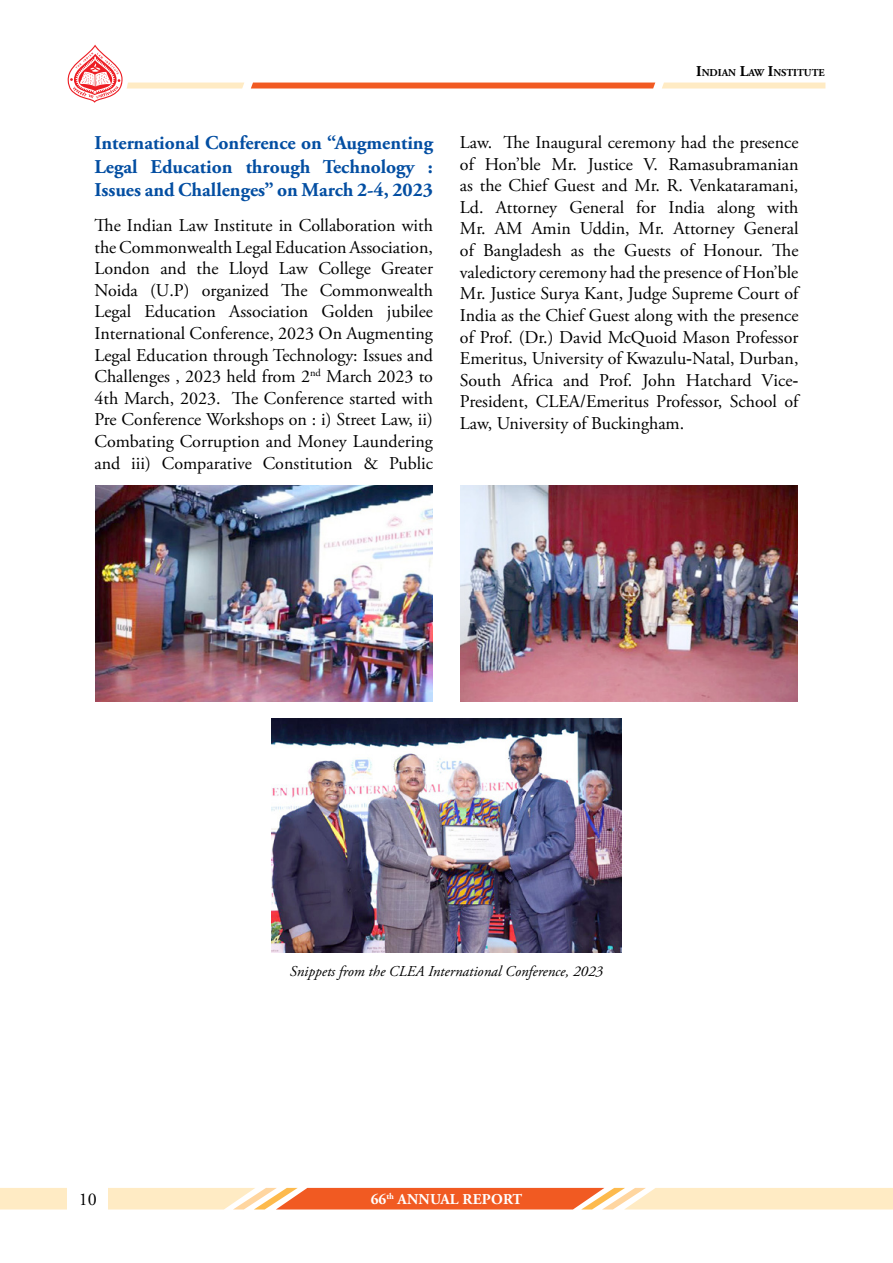
<style>
.page{position:relative;width:893px;height:1263px;background:#fff}
.page>*{position:absolute;margin:0;border:0;box-sizing:border-box;transform-origin:0 0}
.t1{font:700 19.5px/23.4px "Adobe Garamond Pro";color:#034ea2;text-align:justify}
.t2{font:18px/21.6px "Adobe Garamond Pro";color:#000;text-align:justify}
.t3{font:italic 15px "Adobe Garamond Pro";color:#000}
.t4{font:700 15px "Adobe Garamond Pro";letter-spacing:.015em;color:#fff}
.t5{font:700 10.5px "Adobe Garamond Pro";color:#000}
.s1{font-size:15px}
.s2{font-family:"Times New Roman"}
</style>
<div class="page">
<svg style="left:0;top:1188px;width:893px;height:21px;background:#fab88b"></svg>
<div style="left:68px;top:1175px;width:40px;height:88px;background:#fff"></div>
<svg style="left:251px;top:83px;width:404px;height:6px;background:#f26734"></svg>
<svg style="left:662px;top:83px;width:163px;height:6px"></svg>
<svg style="left:67px;top:45px;width:177px;height:58px"></svg>
<img style="left:95px;top:486px;width:338px;height:216px">
<img style="left:460px;top:486px;width:337px;height:216px">
<img style="left:272px;top:719px;width:349px;height:233px">
<p class="t1" style="left:94px;top:132px;width:340px">International Conference on “Augmenting Legal Education through Technology :<br>Issues and Challenges” on March 2-4, 2023</p>
<p class="t2" style="left:94px;top:215px;width:340px">The Indian Law Institute in Collaboration with the Commonwealth Legal Education Association, London and the Lloyd Law College Greater Noida (U.P) organized The Commonwealth Legal Education Association Golden jubilee International Conference, 2023 On Augmenting Legal Education through Technology: Issues and Challenges , 2023 held from 2<sup>nd</sup> March 2023 to 4th March, 2023. The Conference started with Pre Conference Workshops on : i) Street Law, ii)<br>Combating Corruption and Money Laundering and iii) Comparative Constitution &amp; Public</p>
<p class="t5" style="left:696px;top:67px;width:130px"><span class="s1">I</span>NDIAN <span class="s1">L</span>AW <span class="s1">I</span>NSTITUTE</p>
<p class="t2" style="left:460px;top:132px;width:340px">Law. The Inaugural ceremony had the presence of Hon’ble Mr. Justice V. Ramasubramanian as the Chief Guest and Mr. R. Venkataramani, Ld. Attorney General for India along with Mr. AM Amin Uddin, Mr. Attorney General of Bangladesh as the Guests of Honour. The valedictory ceremony had the presence of Hon’ble Mr. Justice Surya Kant, Judge Supreme Court of India as the Chief Guest along with the presence of Prof. (Dr.) David McQuoid Mason Professor Emeritus, University of Kwazulu<span class="s2">‐</span>Natal, Durban, South Africa and Prof. John Hatchard Vice<span class="s2">‐ </span>President, CLEA/Emeritus Professor, School of Law, University of Buckingham.</p>
<p class="t3" style="left:290px;top:962px;width:315px">Snippets from the CLEA International Conference, 2023</p>
<p class="t2" style="left:79px;top:1189px;width:19px">10</p>
<p class="t4" style="left:371px;top:1190px;width:153px">66<sup>th</sup> ANNUAL REPORT</p>
</div>
